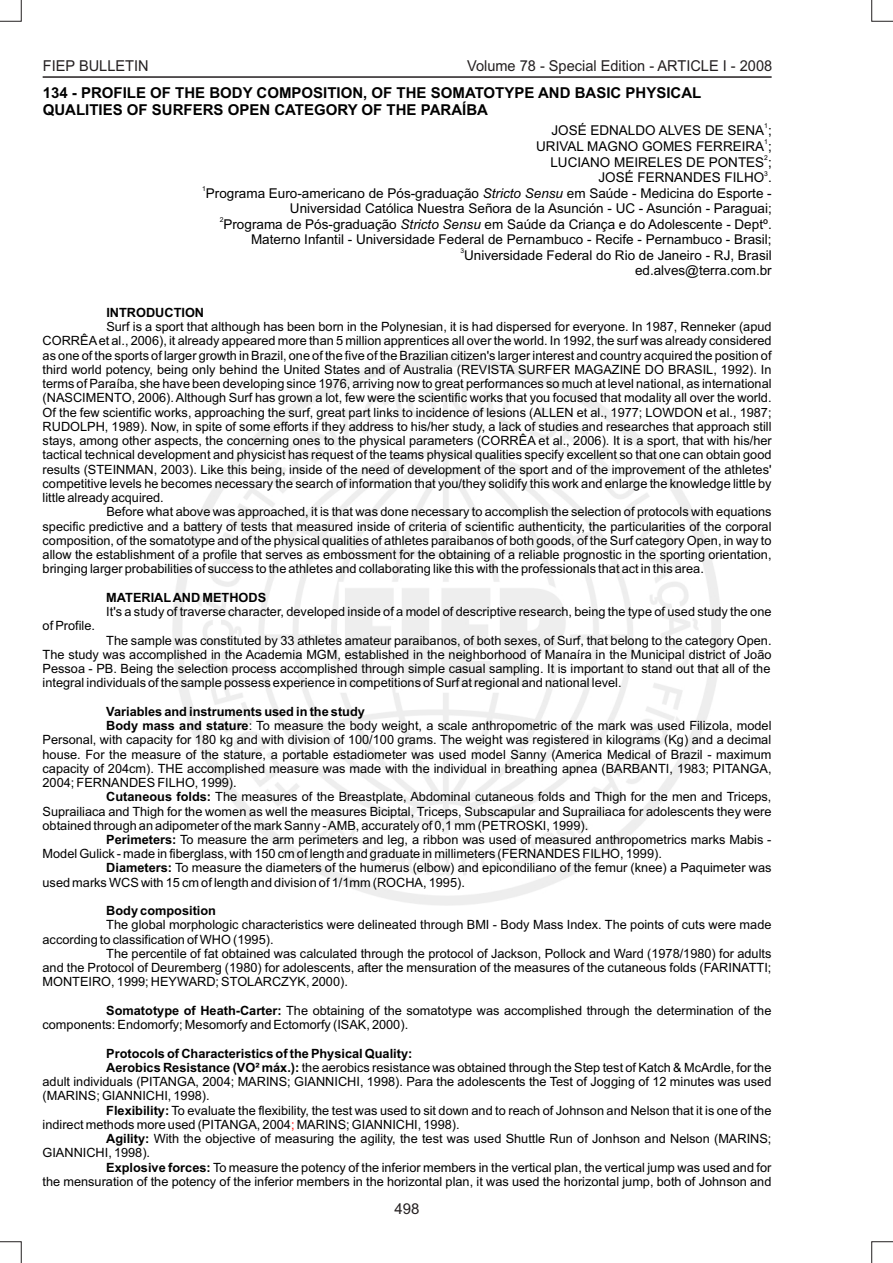
<style>
.page{position:relative;width:893px;height:1263px;background:#fff}
.page>*{position:absolute;margin:0;border:0;box-sizing:border-box;transform-origin:0 0}
.t1{font:700 15px/16.8px "Arial";color:#000}
.t2{font:15px "Arial";color:#231f20}
.t3{font:13.5px/15.1px "Arial";color:#000;text-align:right}
.t4{font:12.75px/14.2px "Arial";color:#000;text-align:justify}
.t5{font:700 12.75px "Arial";color:#000}
.t6{font:12.75px "Arial";color:#f00}
.t7{font:6.75px "Arial";color:#000}
.s1{font-style:italic}
.s2{font-weight:700}
</style>
<div class="page">
<svg style="left:871px;top:0;width:22px;height:22px"></svg>
<svg style="left:0;top:0;width:22px;height:22px"></svg>
<svg style="left:0;top:1241px;width:22px;height:22px"></svg>
<svg style="left:871px;top:1241px;width:22px;height:22px"></svg>
<hr style="left:43px;top:76px;width:729px;height:2px;background:#231f20">
<p class="t2" style="left:43px;top:60px;width:107px">FIEP BULLETIN</p>
<p class="t2" style="left:467px;top:60px;width:307px">Volume 78 - Special Edition - ARTICLE I - 2008</p>
<p class="t1" style="left:43px;top:86px;width:660px">134 - PROFILE OF THE BODY COMPOSITION, OF THE SOMATOTYPE AND BASIC PHYSICAL<br>QUALITIES OF SURFERS OPEN CATEGORY OF THE PARAÍBA</p>
<p class="t3" style="left:551px;top:124px;width:222px">JOSÉ EDNALDO ALVES DE SENA ;</p>
<p class="t7" style="left:764px;top:139px;width:5px">1</p>
<p class="t3" style="left:536px;top:140px;width:237px">URIVAL MAGNO GOMES FERREIRA ;</p>
<p class="t7" style="left:764px;top:155px;width:5px">2</p>
<p class="t3" style="left:550px;top:156px;width:223px">LUCIANO MEIRELES DE PONTES ;</p>
<p class="t7" style="left:764px;top:171px;width:5px">3</p>
<p class="t7" style="left:764px;top:124px;width:5px">1</p>
<p class="t3" style="left:598px;top:171px;width:175px">JOSÉ FERNANDES FILHO .</p>
<p class="t7" style="left:202px;top:186px;width:5px">1</p>
<p class="t3" style="left:206px;top:187px;width:567px">Programa Euro-americano de Pós-graduação <span class="s1">Stricto Sensu</span> em Saúde - Medicina do Esporte -<br>Universidad Católica Nuestra Señora de la Asunción - UC - Asunción - Paraguai;</p>
<p class="t7" style="left:220px;top:217px;width:5px">2</p>
<p class="t3" style="left:223px;top:218px;width:550px">Programa de Pós-graduação <span class="s1">Stricto Sensu</span> em Saúde da Criança e do Adolescente - Deptº.<br>Materno Infantil - Universidade Federal de Pernambuco - Recife - Pernambuco - Brasil;</p>
<p class="t7" style="left:460px;top:248px;width:5px">3</p>
<p class="t3" style="left:464px;top:249px;width:309px">Universidade Federal do Rio de Janeiro - RJ, Brasil ed.alves@terra.com.br</p>
<p class="t5" style="left:106px;top:308px;width:99px">INTRODUCTION</p>
<p class="t4" style="left:106px;top:321px;width:667px">Surf is a sport that although has been born in the Polynesian, it is had dispersed for everyone. In 1987, Renneker (apud</p>
<p class="t4" style="left:43px;top:335px;width:730px">CORRÊAet al., 2006), it already appeared more than 5 million apprentices all over the world. In 1992, the surf was already considered</p>
<p class="t4" style="left:43px;top:349px;width:730px">as one of the sports of larger growth in Brazil, one of the five of the Brazilian citizen's larger interest and country acquired the position of</p>
<p class="t4" style="left:43px;top:363px;width:730px">third world potency, being only behind the United States and of Australia (REVISTA SURFER MAGAZINE DO BRASIL, 1992). In</p>
<p class="t4" style="left:43px;top:378px;width:730px">terms of Paraíba, she have been developing since 1976, arriving now to great performances so much at level national, as international</p>
<p class="t4" style="left:43px;top:392px;width:730px">(NASCIMENTO, 2006). Although Surf has grown a lot, few were the scientific works that you focused that modality all over the world.</p>
<p class="t4" style="left:43px;top:406px;width:730px">Of the few scientific works, approaching the surf, great part links to incidence of lesions (ALLEN et al., 1977; LOWDON et al., 1987;</p>
<p class="t4" style="left:43px;top:420px;width:730px">RUDOLPH, 1989). Now, in spite of some efforts if they address to his/her study, a lack of studies and researches that approach still</p>
<p class="t4" style="left:43px;top:435px;width:731px">stays, among other aspects, the concerning ones to the physical parameters (CORRÊA et al., 2006). It is a sport, that with his/her</p>
<p class="t4" style="left:43px;top:449px;width:730px">tactical technical development and physicist has request of the teams physical qualities specify excellent so that one can obtain good</p>
<p class="t4" style="left:43px;top:463px;width:730px">results (STEINMAN, 2003). Like this being, inside of the need of development of the sport and of the improvement of the athletes'</p>
<p class="t4" style="left:43px;top:477px;width:730px">competitive levels he becomes necessary the search of information that you/they solidify this work and enlarge the knowledge little by</p>
<p class="t4" style="left:43px;top:492px;width:123px">little already acquired.</p>
<p class="t4" style="left:106px;top:506px;width:667px">Before what above was approached, it is that was done necessary to accomplish the selection of protocols with equations</p>
<p class="t4" style="left:43px;top:520px;width:730px">specific predictive and a battery of tests that measured inside of criteria of scientific authenticity, the particularities of the corporal</p>
<p class="t4" style="left:43px;top:534px;width:730px">composition, of the somatotype and of the physical qualities of athletes paraibanos of both goods, of the Surf category Open, in way to</p>
<p class="t4" style="left:43px;top:549px;width:730px">allow the establishment of a profile that serves as embossment for the obtaining of a reliable prognostic in the sporting orientation,</p>
<p class="t4" style="left:43px;top:563px;width:663px">bringing larger probabilities of success to the athletes and collaborating like this with the professionals that act in this area.</p>
<p class="t5" style="left:106px;top:592px;width:161px">MATERIALAND METHODS</p>
<p class="t4" style="left:106px;top:606px;width:667px">It's a study of traverse character, developed inside of a model of descriptive research, being the type of used study the one</p>
<p class="t4" style="left:43px;top:620px;width:54px">of Profile.</p>
<p class="t4" style="left:43px;top:634px;width:730px;text-indent:64px">The sample was constituted by 33 athletes amateur paraibanos, of both sexes, of Surf, that belong to the category Open.<br>The study was accomplished in the Academia MGM, established in the neighborhood of Manaíra in the Municipal district of João Pessoa - PB. Being the selection process accomplished through simple casual sampling. It is important to stand out that all of the integral individuals of the sample possess experience in competitions of Surf at regional and national level.</p>
<p class="t5" style="left:106px;top:706px;width:260px">Variables and instruments used in the study</p>
<p class="t4" style="left:106px;top:720px;width:667px"><span class="s2">Body mass and stature</span>: To measure the body weight, a scale anthropometric of the mark was used Filizola, model</p>
<p class="t4" style="left:43px;top:734px;width:730px">Personal, with capacity for 180 kg and with division of 100/100 grams. The weight was registered in kilograms (Kg) and a decimal</p>
<p class="t4" style="left:43px;top:748px;width:730px">house. For the measure of the stature, a portable estadiometer was used model Sanny (America Medical of Brazil - maximum</p>
<p class="t4" style="left:43px;top:762px;width:730px">capacity of 204cm). THE accomplished measure was made with the individual in breathing apnea (BARBANTI, 1983; PITANGA,</p>
<p class="t4" style="left:43px;top:776px;width:196px">2004; FERNANDES FILHO, 1999).</p>
<p class="t4" style="left:106px;top:791px;width:667px"><span class="s2">Cutaneous folds:</span> The measures of the Breastplate, Abdominal cutaneous folds and Thigh for the men and Triceps,</p>
<p class="t4" style="left:43px;top:805px;width:730px">Suprailiaca and Thigh for the women as well the measures Biciptal, Triceps, Subscapular and Suprailiaca for adolescents they were</p>
<p class="t4" style="left:43px;top:819px;width:547px">obtained through an adipometer of the mark Sanny - AMB, accurately of 0,1 mm (PETROSKI, 1999).</p>
<p class="t4" style="left:106px;top:833px;width:667px"><span class="s2">Perimeters:</span> To measure the arm perimeters and leg, a ribbon was used of measured anthropometrics marks Mabis -</p>
<p class="t4" style="left:43px;top:848px;width:621px">Model Gulick - made in fiberglass, with 150 cm of length and graduate in millimeters (FERNANDES FILHO, 1999).</p>
<p class="t4" style="left:106px;top:862px;width:667px"><span class="s2">Diameters:</span> To measure the diameters of the humerus (elbow) and epicondiliano of the femur (knee) a Paquimeter was</p>
<p class="t4" style="left:43px;top:876px;width:424px">used marks WCS with 15 cm of length and division of 1/1mm (ROCHA, 1995).</p>
<p class="t5" style="left:106px;top:906px;width:111px">Body composition</p>
<p class="t4" style="left:106px;top:919px;width:667px">The global morphologic characteristics were delineated through BMI - Body Mass Index. The points of cuts were made</p>
<p class="t4" style="left:43px;top:933px;width:233px">according to classification of WHO (1995).</p>
<p class="t4" style="left:106px;top:947px;width:667px">The percentile of fat obtained was calculated through the protocol of Jackson, Pollock and Ward (1978/1980) for adults</p>
<p class="t4" style="left:43px;top:962px;width:730px">and the Protocol of Deuremberg (1980) for adolescents, after the mensuration of the measures of the cutaneous folds (FARINATTI;</p>
<p class="t4" style="left:43px;top:976px;width:307px">MONTEIRO, 1999; HEYWARD; STOLARCZYK, 2000).</p>
<p class="t4" style="left:43px;top:1004px;width:730px;text-indent:64px"><span class="s2">Somatotype of Heath-Carter:</span> The obtaining of the somatotype was accomplished through the determination of the components: Endomorfy; Mesomorfy and Ectomorfy (ISAK, 2000).</p>
<p class="t5" style="left:106px;top:1048px;width:308px">Protocols of Characteristics of the Physical Quality:</p>
<p class="t4" style="left:106px;top:1061px;width:667px"><span class="s2">Aerobics Resistance (VO² máx.):</span> the aerobics resistance was obtained through the Step test of Katch &amp; McArdle, for the</p>
<p class="t4" style="left:43px;top:1076px;width:730px">adult individuals (PITANGA, 2004; MARINS; GIANNICHI, 1998). Para the adolescents the Test of Jogging of 12 minutes was used</p>
<p class="t4" style="left:43px;top:1090px;width:169px">(MARINS; GIANNICHI, 1998).</p>
<p class="t4" style="left:106px;top:1104px;width:667px"><span class="s2">Flexibility:</span> To evaluate the flexibility, the test was used to sit down and to reach of Johnson and Nelson that it is one of the</p>
<p class="t4" style="left:43px;top:1118px;width:419px">indirect methods more used (PITANGA, 2004 MARINS; GIANNICHI, 1998).</p>
<p class="t4" style="left:106px;top:1133px;width:667px"><span class="s2">Agility:</span> With the objective of measuring the agility, the test was used Shuttle Run of Jonhson and Nelson (MARINS;</p>
<p class="t4" style="left:42px;top:1147px;width:109px">GIANNICHI, 1998).</p>
<p class="t4" style="left:106px;top:1161px;width:667px"><span class="s2">Explosive forces:</span> To measure the potency of the inferior members in the vertical plan, the vertical jump was used and for</p>
<p class="t4" style="left:42px;top:1175px;width:730px">the mensuration of the potency of the inferior members in the horizontal plan, it was used the horizontal jump, both of Johnson and</p>
<p class="t6" style="left:291px;top:1119px;width:5px">;</p>
<p class="t2" style="left:395px;top:1203px;width:27px">498</p>
</div>
